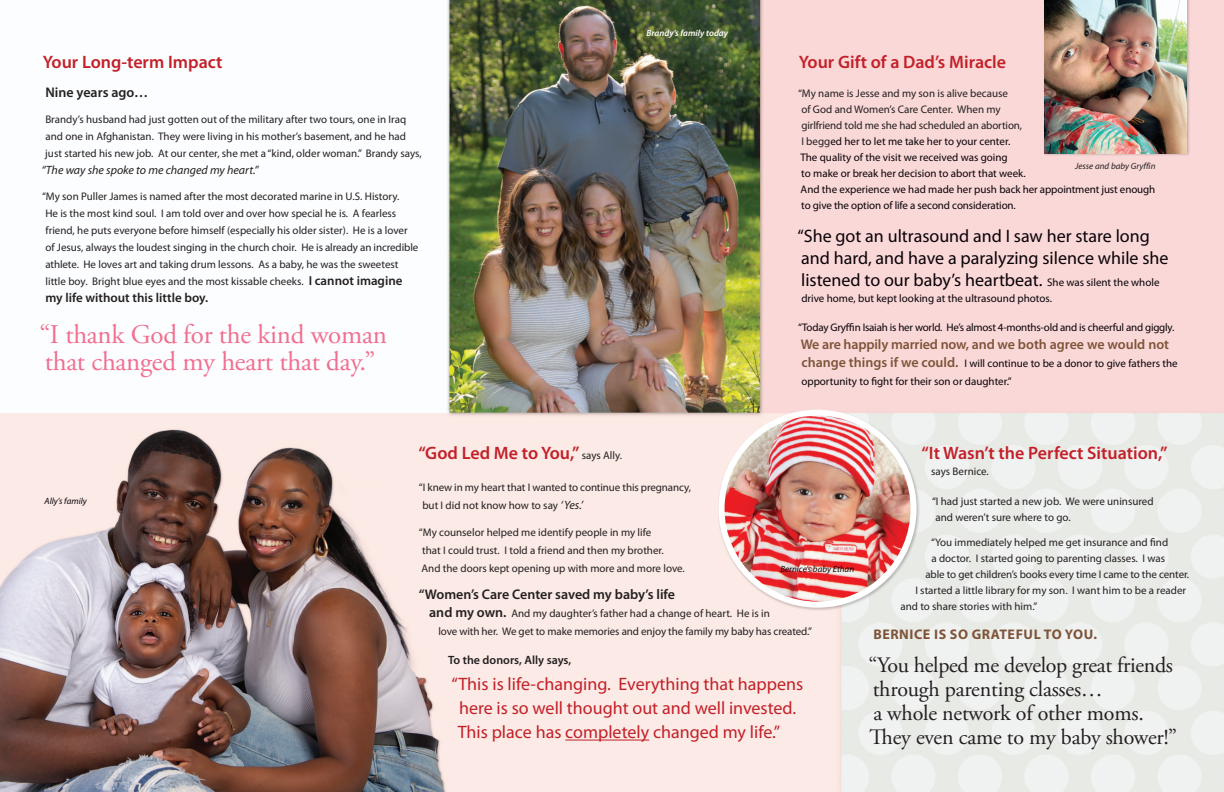
<style>
.page{position:relative;width:1224px;height:792px;background:#fff}
.page>*{position:absolute;margin:0;border:0;box-sizing:border-box;transform-origin:0 0}
.t1{font:27px/27px "Adobe Garamond Pro";letter-spacing:-.01em;color:#f16f90}
.t2{font:22px/24px "Adobe Garamond Pro";letter-spacing:-.01em;color:#231f20}
.t3{font:18px/22px "Myriad Pro";color:#090208}
.t4{font:18px/24px "Myriad Pro";color:#c32029}
.t5{font:600 18px "Myriad Pro";color:#c32029}
.t6{font:600 14px "Myriad Pro";color:#231f20}
.t7{font:600 14px "Myriad Pro";letter-spacing:-.01em;color:#7e5439}
.t8{font:700 14px "Myriad Pro";letter-spacing:.04em;color:#7e5439}
.t9{font:600 13px "Myriad Pro";color:#231f20}
.t10{font:italic 12px "Myriad Pro";color:#231f20}
.t11{font:600 12px "Myriad Pro";color:#231f20}
.t12{font:11px/17px "Myriad Pro";color:#231f20}
.t13{font:11px/16px "Myriad Pro";color:#090208}
.t14{font:11px "Myriad Pro";letter-spacing:-.02em;color:#090208}
.t15{font:italic 9px "Myriad Pro";color:#090208}
.t16{font:italic 9px "Myriad Pro";color:#231f20}
.t17{font:italic 600 9px "Myriad Pro";color:#fff}
.s1{font-weight:600;font-size:13px}
.s2{color:#231f20}
.s3{font-size:11px}
.s4{font-weight:600;font-size:14px;color:#7e5439}
.s5{font-weight:400;font-size:11px;color:#231f20}
.s6{font-style:italic;font-size:12px}
.s7{font-weight:600;font-size:14px}
</style>
<div class="page">
<img style="left:0;top:0;width:1224px;height:792px">
<div style="left:718px;top:409px;width:202px;height:203px;background:#231f20;opacity:.25"></div>
<img style="left:722px;top:413px;width:192px;height:192px;border-radius:96px">
<div style="left:719px;top:410px;width:198px;height:198px;border:6px solid #fff;border-radius:50%"></div>
<div style="left:1043px;top:0;width:147px;height:157px;background:#231f20;opacity:.25"></div>
<img style="left:1044px;top:0;width:143px;height:153px">
<hr style="left:565px;top:740px;width:84px;height:1px;background:#c32029">
<p class="t5" style="left:43px;top:50px;width:181px">Your Long-term Impact</p>
<p class="t6" style="left:45px;top:83px;width:104px">Nine years ago…</p>
<p class="t12" style="left:45px;top:111px;width:378px">Brandy’s husband had just gotten out of the military after two tours, one in Iraq and one in Afghanistan. They were living in his mother’s basement, and he had just started his new job. At our center, she met a “kind, older woman.” Brandy says,</p>
<p class="t10" style="left:42px;top:163px;width:218px">“The way she spoke to me changed my heart.”</p>
<p class="t12" style="left:45px;top:188px;width:374px;text-indent:-3px">“My son Puller James is named after the most decorated marine in U.S. History.<br>He is the most kind soul. I am told over and over how special he is. A fearless friend, he puts everyone before himself (especially his older sister). He is a lover of Jesus, always the loudest singing in the church choir. He is already an incredible athlete. He loves art and taking drum lessons. As a baby, he was the sweetest little boy. Bright blue eyes and the most kissable cheeks. <span class="s1">I cannot imagine</span></p>
<p class="t9" style="left:45px;top:289px;width:164px">my life without this little boy.</p>
<p class="t1" style="left:39px;top:321px;width:349px">“I thank God for the kind woman that changed my heart that day.”</p>
<p class="t17" style="left:647px;top:27px;width:83px">Brandy’s family today</p>
<p class="t5" style="left:799px;top:50px;width:209px">Your Gift of a Dad’s Miracle</p>
<p class="t13" style="left:798px;top:85px;width:359px"><span class="s2">“My name is Jesse and my son is alive because<br>of God and Women’s Care Center. When my<br>girlfriend told me she had scheduled an abortion,<br>I begg</span>ed her to let me take her to your center.<br>The quality of the visit we received was going<br>to make or break her decision to abort that week.<br>And the experience we had made her push back her appointment just enough to give the option of life a second consideration.</p>
<p class="t3" style="left:797px;top:224px;width:373px">“She got an ultrasound and I saw her stare long and hard, and have a paralyzing silence while she listened to our baby’s heartbeat. <span class="s3">She was silent the whole</span></p>
<p class="t13" style="left:801px;top:290px;width:252px">drive home, but kept looking at the ultrasound photos.</p>
<p class="t14" style="left:798px;top:320px;width:378px">“Today Gryffin Isaiah is her world. He’s almost 4-months-old and is cheerful and giggly.</p>
<p class="t7" style="left:801px;top:335px;width:370px">We are happily married now, and we both agree we would not</p>
<p class="t13" style="left:801px;top:354px;width:378px;line-height:18px"><span class="s4">change things if we could.</span> I will continue to be a donor to give fathers the opportunity to fight for their son or daughter.”</p>
<p class="t16" style="left:1075px;top:161px;width:82px">Jesse and baby Gryffin</p>
<p class="t15" style="left:45px;top:495px;width:44px">Ally’s family</p>
<p class="t5" style="left:418px;top:442px;width:205px">“God Led Me to You,” <span class="s5">says Ally.</span></p>
<p class="t12" style="left:422px;top:478px;width:270px;line-height:18px;text-indent:-3px">“I knew in my heart that I wanted to continue this pregnancy, but I did not know how to say <span class="s6">‘Yes.’</span></p>
<p class="t12" style="left:419px;top:523px;width:267px;line-height:18px">“My counselor helped me identify people in my life<br>that I could trust. I told a friend and then my brother.<br>And the doors kept opening up with more and more love.</p>
<p class="t6" style="left:419px;top:585px;width:258px">“Women’s Care Center saved my baby’s life</p>
<p class="t12" style="left:438px;top:604px;width:375px;line-height:18px;text-indent:-9px"><span class="s7">and my own.</span> And my daughter’s father had a change of heart. He is in<br>love with her. We get to make memories and enjoy the family my baby has created.”</p>
<p class="t11" style="left:448px;top:652px;width:124px">To the donors, Ally says,</p>
<p class="t4" style="left:458px;top:672px;width:347px;text-indent:-6px">“This is life-changing. Everything that happens here is so well thought out and well invested.<br>This place has completely changed my life.”</p>
<p class="t15" style="left:780px;top:563px;width:75px">Bernice’s baby Ethan</p>
<p class="t5" style="left:922px;top:442px;width:248px">“It Wasn’t the Perfect Situation,”</p>
<p class="t12" style="left:931px;top:463px;width:59px">says Bernice.</p>
<p class="t12" style="left:935px;top:493px;width:220px;line-height:16px;text-indent:-3px">“I had just started a new job. We were uninsured and weren’t sure where to go.</p>
<p class="t12" style="left:931px;top:533px;width:239px">“You immediately helped me get insurance and find</p>
<p class="t12" style="left:931px;top:549px;width:235px">a doctor. I started going to parenting classes. I was</p>
<p class="t12" style="left:925px;top:565px;width:265px">able to get children’s books every time I came to the center.</p>
<p class="t12" style="left:915px;top:581px;width:272px">I started a little library for my son. I want him to be a reader</p>
<p class="t12" style="left:900px;top:597px;width:138px">and to share stories with him.”</p>
<p class="t8" style="left:873px;top:625px;width:225px">BERNICE IS SO GRATEFUL TO YOU.</p>
<p class="t2" style="left:868px;top:654px;width:310px">“You helped me develop great friends through parenting classes…<br>a whole network of other moms.<br>They even came to my baby shower!”</p>
</div>
